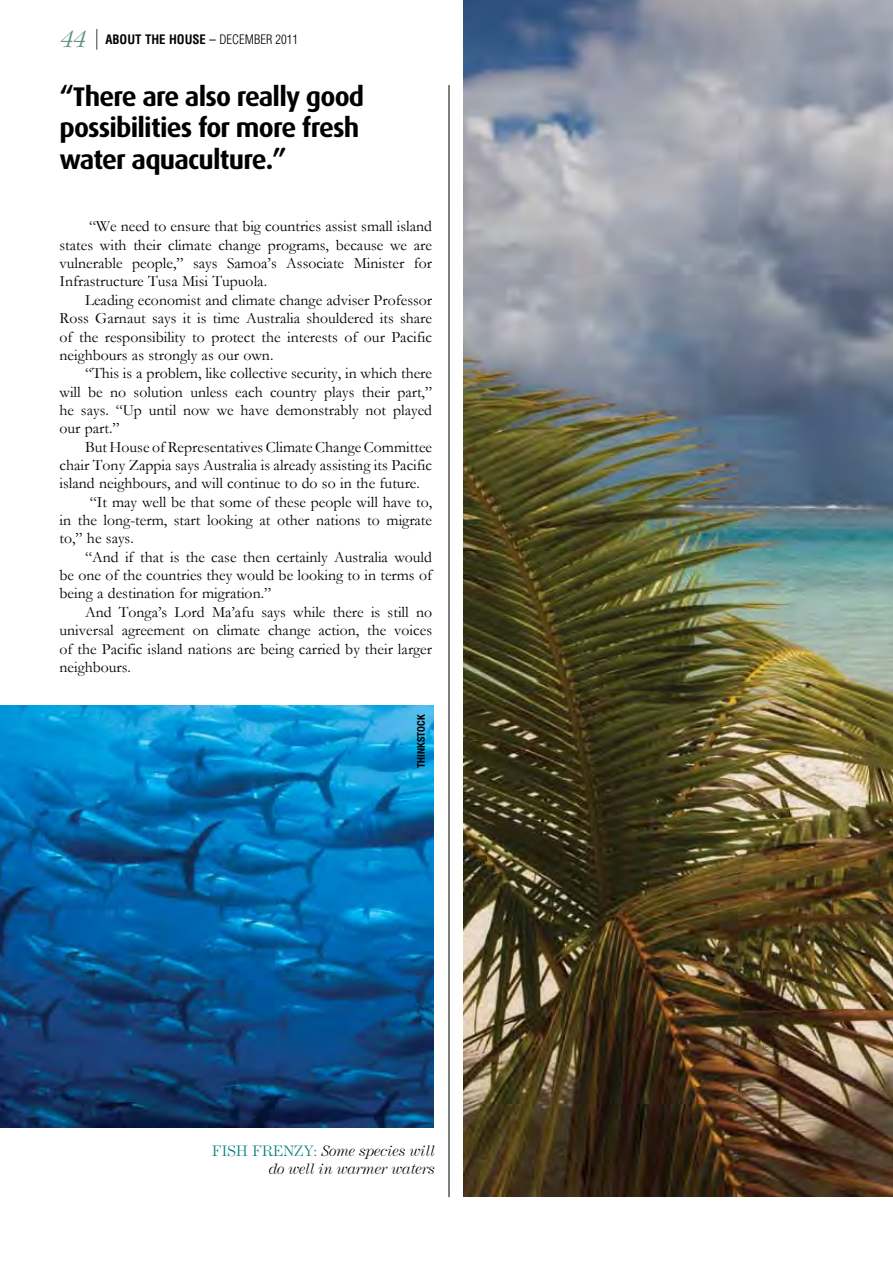
<style>
.page{position:relative;width:893px;height:1263px;background:#fff}
.page>*{position:absolute;margin:0;border:0;box-sizing:border-box;transform-origin:0 0}
.t1{font:700 27px/31.5px "Dax";letter-spacing:-.03em;color:#000}
.t2{font:15.75px/18.3px "Garamond";color:#000;text-align:justify}
.t3{font:italic 13.5px/18px "Andrich Minerva";color:#000;text-align:right}
.t4{font:700 condensed 12.75px "Helvetica";color:#000}
.t5{font:700 condensed 10.5px "Helvetica Neue";color:#000}
.s1{font-family:"Andrich Minerva";font-weight:400;font-style:italic;font-stretch:normal;font-size:21px;color:#629081}
.s2{font-family:"Garamond";font-weight:400;font-stretch:normal;font-size:22.8px}
.s3{font-weight:400}
.s4{font-weight:300}
.s5{font-style:normal;color:#007f7b}
</style>
<div class="page">
<img style="left:463px;top:0;width:430px;height:1196px">
<hr style="left:449px;top:85px;width:1px;height:1112px;background:#000">
<img style="left:0;top:706px;width:434px;height:422px">
<p class="t4" style="left:60px;top:31px;width:240px"><span class="s1">44</span> <span class="s2">|</span> ABOUT THE HOUSE <span class="s3">–</span> <span class="s4">DECEMBER 2011</span></p>
<h1 class="t1" style="left:60px;top:81px;width:306px">“There are also really good possibilities for more fresh water aquaculture.”</h1>
<p class="t2" style="left:60px;top:217px;width:374px;text-indent:30px">“We need to ensure that big countries assist small island states with their climate change programs, because we are vulnerable people,” says Samoa’s Associate Minister for Infrastructure Tusa Misi Tupuola.</p>
<p class="t2" style="left:60px;top:291px;width:374px;text-indent:26px">Leading economist and climate change adviser Professor Ross Garnaut says it is time Australia shouldered its share of the responsibility to protect the interests of our Pacific neighbours as strongly as our own.</p>
<p class="t2" style="left:60px;top:364px;width:374px;text-indent:26px">“This is a problem, like collective security, in which there will be no solution unless each country plays their part,” he says. “Up until now we have demonstrably not played our part.”</p>
<p class="t2" style="left:85px;top:437px;width:349px">But House of Representatives Climate Change Committee</p>
<p class="t2" style="left:60px;top:456px;width:374px">chair Tony Zappia says Australia is already assisting its Pacific</p>
<p class="t2" style="left:60px;top:474px;width:362px">island neighbours, and will continue to do so in the future.</p>
<p class="t2" style="left:90px;top:492px;width:344px">“It may well be that some of these people will have to,</p>
<p class="t2" style="left:60px;top:511px;width:374px">in the long-term, start looking at other nations to migrate</p>
<p class="t2" style="left:60px;top:529px;width:76px">to,” he says.</p>
<p class="t2" style="left:85px;top:547px;width:349px">“And if that is the case then certainly Australia would</p>
<p class="t2" style="left:60px;top:566px;width:375px">be one of the countries they would be looking to in terms of</p>
<p class="t2" style="left:60px;top:584px;width:213px">being a destination for migration.”</p>
<p class="t2" style="left:85px;top:602px;width:349px">And Tonga’s Lord Ma’afu says while there is still no</p>
<p class="t2" style="left:60px;top:621px;width:374px">universal agreement on climate change action, the voices</p>
<p class="t2" style="left:60px;top:639px;width:374px">of the Pacific island nations are being carried by their larger</p>
<p class="t2" style="left:60px;top:658px;width:73px">neighbours.</p>
<p class="t5" style="left:415px;top:767px;width:54px;rotate:-90deg">THINKSTOCK</p>
<p class="t3" style="left:212px;top:1142px;width:223px"><span class="s5">FISH FRENZY:</span> Some species will do well in warmer waters</p>
</div>
